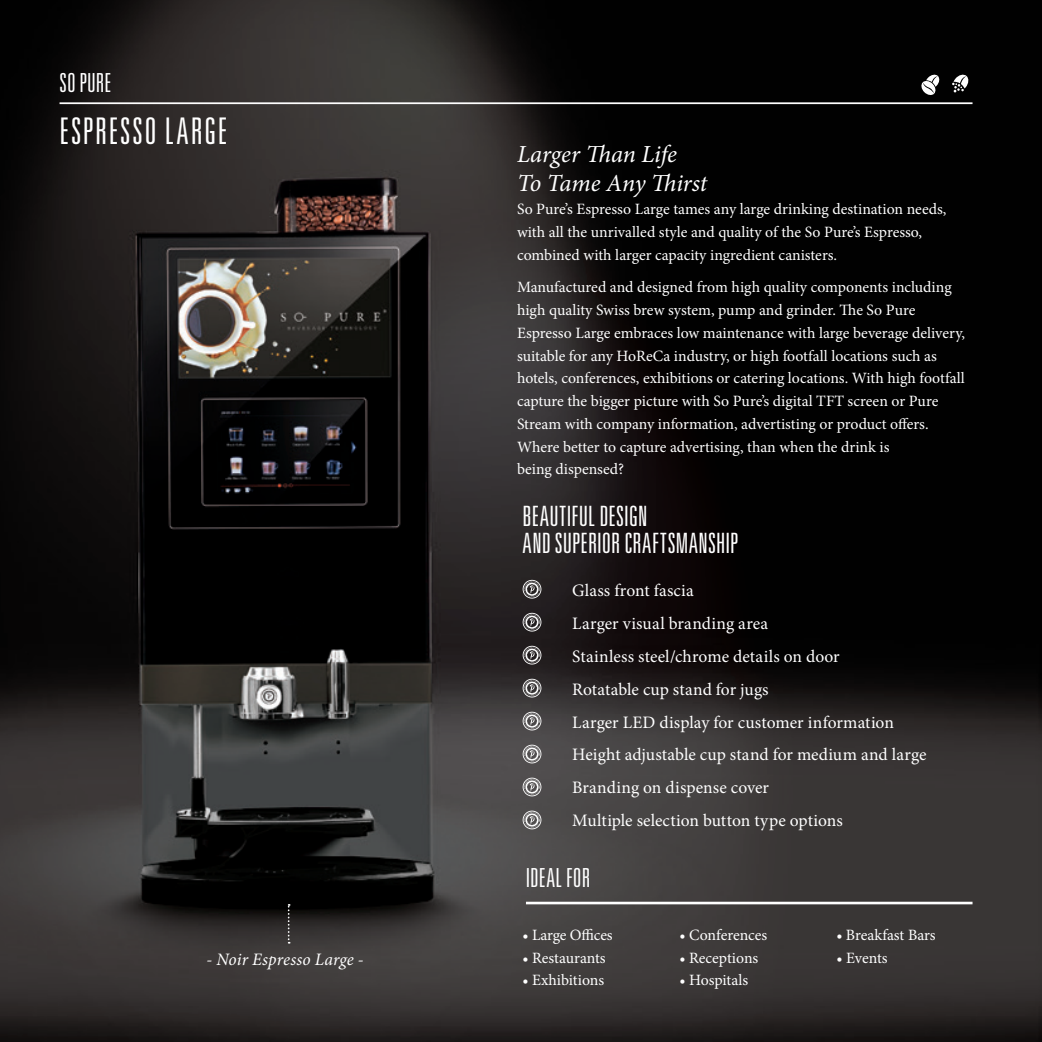
<style>
.page{position:relative;width:1042px;height:1042px;background:#fff}
.page>*{position:absolute;margin:0;border:0;box-sizing:border-box;transform-origin:0 0}
.t1{font:300 ultra-condensed 36.75px "Univers";letter-spacing:.055em;color:#fff}
.t2{font:300 ultra-condensed 28px/26.2px "Univers";letter-spacing:.01em;color:#fff}
.t3{font:300 ultra-condensed 26.25px "Univers";color:#fff}
.t4{font:italic 24.5px/29.8px "Minion Pro";letter-spacing:-.005em;color:#fff}
.t5{font:17.5px "Minion Pro";letter-spacing:.005em;color:#fff}
.t6{font:italic 17.5px "Minion Pro";letter-spacing:.005em;color:#fff}
.t7{font:15.75px/22.8px "Minion Pro";color:#fff}
</style>
<div class="page">
<img style="left:0;top:0;width:1042px;height:1042px">
<svg style="left:523px;top:580px;width:18px;height:18px"></svg>
<svg style="left:523px;top:613px;width:18px;height:18px"></svg>
<svg style="left:523px;top:646px;width:18px;height:18px"></svg>
<svg style="left:523px;top:679px;width:18px;height:18px"></svg>
<svg style="left:523px;top:712px;width:18px;height:18px"></svg>
<svg style="left:523px;top:745px;width:18px;height:18px"></svg>
<svg style="left:523px;top:777px;width:18px;height:19px"></svg>
<svg style="left:523px;top:810px;width:18px;height:19px"></svg>
<hr style="left:60px;top:102px;width:912px;height:2px;background:#fff">
<hr style="left:526px;top:901px;width:446px;height:3px;background:#fff">
<svg style="left:920px;top:74px;width:20px;height:22px"></svg>
<svg style="left:952px;top:73px;width:17px;height:19px"></svg>
<svg style="left:288px;top:904px;width:2px;height:39px"></svg>
<p class="t3" style="left:60px;top:69px;width:53px">SO PURE</p>
<p class="t1" style="left:60px;top:112px;width:169px">ESPRESSO LARGE</p>
<p class="t4" style="left:517px;top:139px;width:192px">Larger Than Life<br>To Tame Any Thirst</p>
<p class="t7" style="left:517px;top:198px;width:431px">So Pure’s Espresso Large tames any large drinking destination needs, with all the unrivalled style and quality of the So Pure’s Espresso, combined with larger capacity ingredient canisters.</p>
<p class="t7" style="left:517px;top:276px;width:449px">Manufactured and designed from high quality components including high quality Swiss brew system, pump and grinder. The So Pure Espresso Large embraces low maintenance with large beverage delivery, suitable for any HoReCa industry, or high footfall locations such as hotels, conferences, exhibitions or catering locations. With high footfall capture the bigger picture with So Pure’s digital TFT screen or Pure Stream with company information, advertisting or product offers.<br>Where better to capture advertising, than when the drink is<br>being dispensed?</p>
<p class="t2" style="left:523px;top:503px;width:217px">BEAUTIFUL DESIGN<br>AND SUPERIOR CRAFTSMANSHIP</p>
<p class="t5" style="left:572px;top:578px;width:123px">Glass front fascia</p>
<p class="t5" style="left:572px;top:611px;width:197px">Larger visual branding area</p>
<p class="t5" style="left:572px;top:644px;width:269px">Stainless steel/chrome details on door</p>
<p class="t5" style="left:572px;top:677px;width:198px">Rotatable cup stand for jugs</p>
<p class="t5" style="left:572px;top:710px;width:323px">Larger LED display for customer information</p>
<p class="t5" style="left:572px;top:743px;width:356px">Height adjustable cup stand for medium and large</p>
<p class="t5" style="left:572px;top:776px;width:198px">Branding on dispense cover</p>
<p class="t5" style="left:572px;top:809px;width:272px">Multiple selection button type options</p>
<p class="t3" style="left:526px;top:864px;width:66px">IDEAL FOR</p>
<p class="t7" style="left:523px;top:923px;width:92px">• Large Offices</p>
<p class="t7" style="left:523px;top:946px;width:85px">• Restaurants</p>
<p class="t7" style="left:523px;top:969px;width:83px">• Exhibitions</p>
<p class="t7" style="left:679px;top:923px;width:89px">• Conferences</p>
<p class="t7" style="left:679px;top:946px;width:80px">• Receptions</p>
<p class="t7" style="left:679px;top:969px;width:70px">• Hospitals</p>
<p class="t7" style="left:836px;top:923px;width:101px">• Breakfast Bars</p>
<p class="t6" style="left:207px;top:948px;width:159px">- Noir Espresso Large -</p>
<p class="t7" style="left:836px;top:946px;width:53px">• Events</p>
</div>
